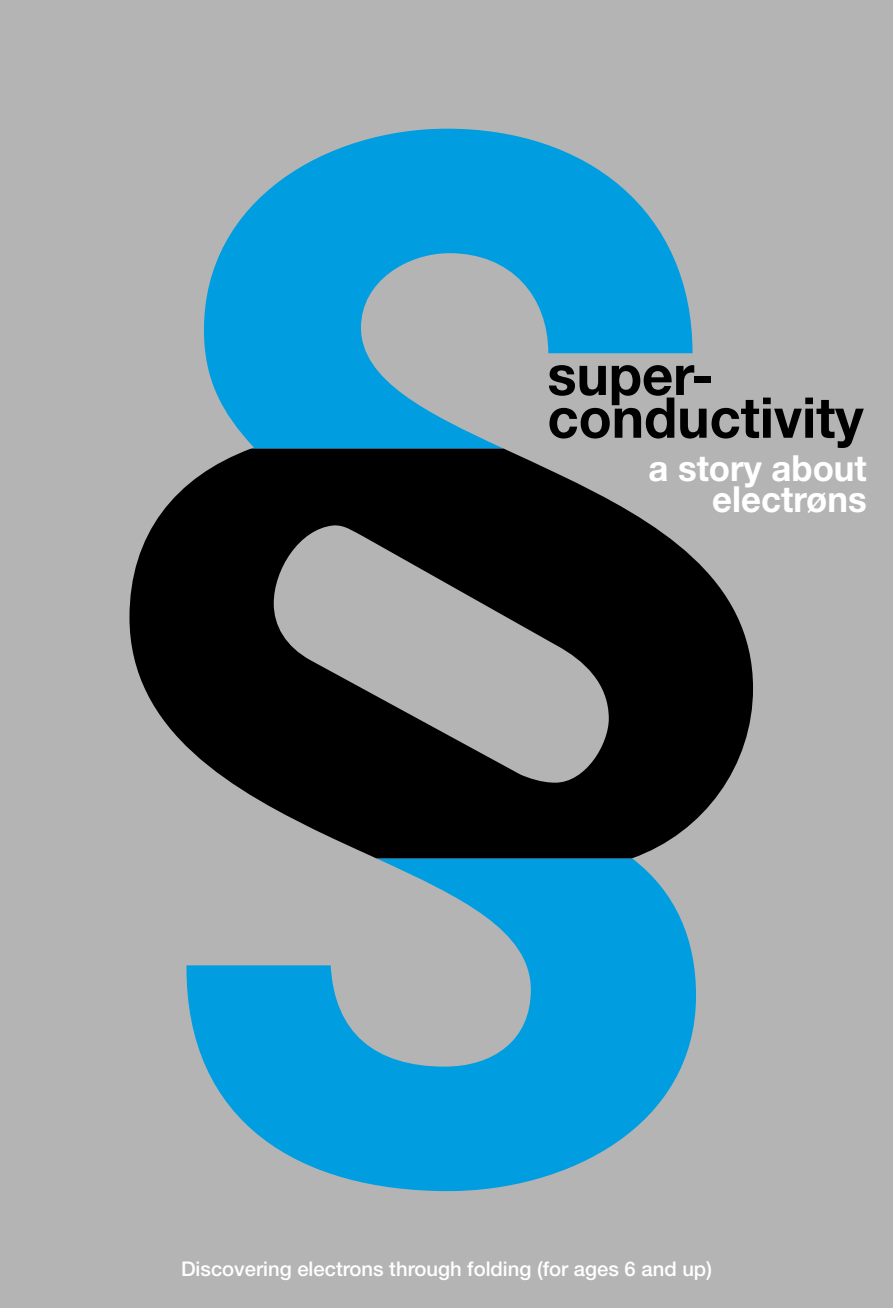
<style>
.page{position:relative;width:893px;height:1308px;background:#fff}
.page>*{position:absolute;margin:0;border:0;box-sizing:border-box;transform-origin:0 0}
.t1{font:700 56.25px/42.8px "Helvetica Neue LT Std";color:#000}
.t2{font:700 36px/31.5px "Helvetica Neue LT Std";color:#fff;text-align:right}
.t3{font:500 20.25px "Helvetica Neue LT Std";color:#fff}
</style>
<div class="page">
<div style="left:0;top:0;width:893px;height:1307px;background:#b5b4b5"></div>
<svg style="left:204px;top:129px;width:488px;height:319px;fill:#009ee0"></svg>
<svg style="left:186px;top:858px;width:510px;height:333px;fill:#009ee0"></svg>
<svg style="left:129px;top:448px;width:624px;height:410px;fill:#000"></svg>
<h1 class="t1" style="left:547px;top:352px;width:318px">super&shy;conductivity</h1>
<h2 class="t2" style="left:648px;top:451px;width:220px">a story about electrøns</h2>
<p class="t3" style="left:181px;top:1256px;width:532px">Discovering electrons through folding (for ages 6 and up)</p>
</div>
